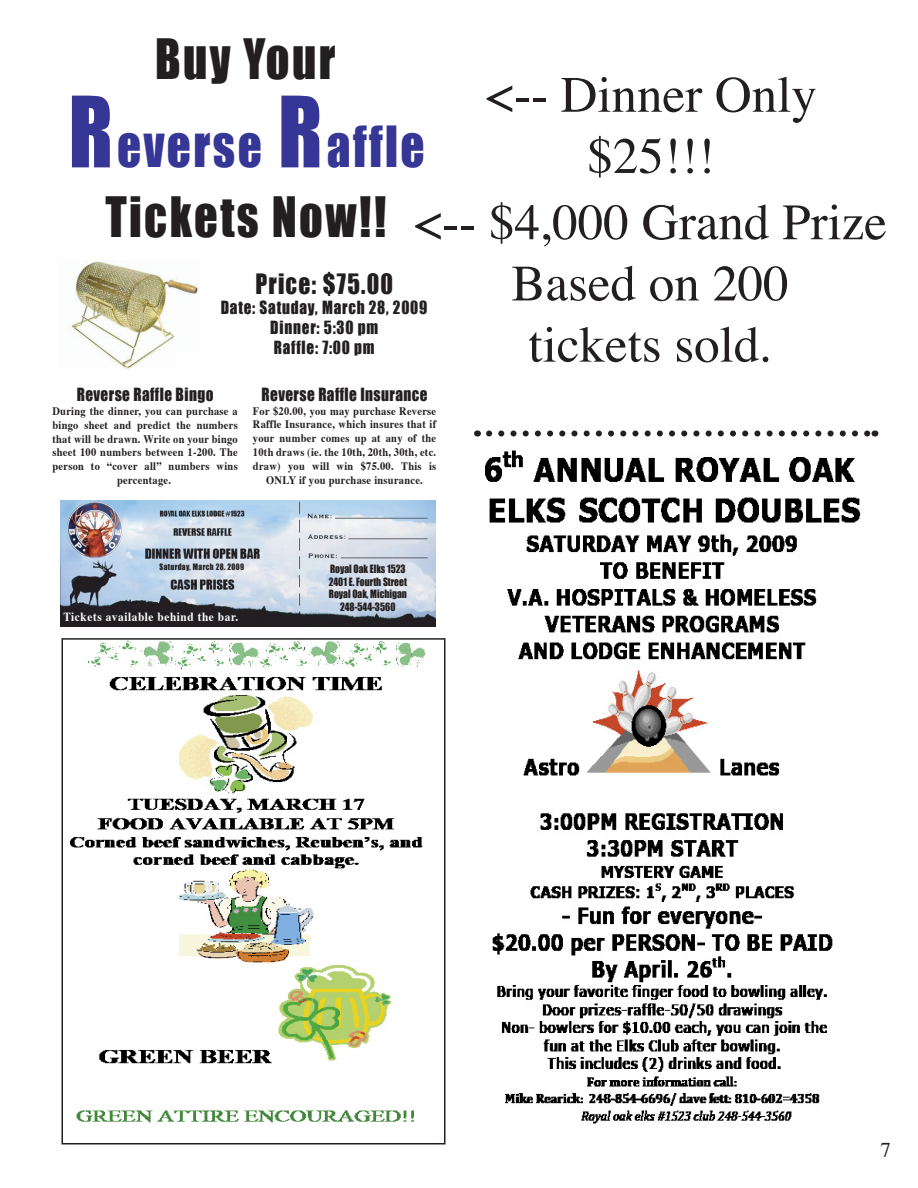
<style>
.page{position:relative;width:918px;height:1188px;background:#fff}
.page>*{position:absolute;margin:0;border:0;box-sizing:border-box;transform-origin:0 0}
.t1{font:52.05px "Impact";letter-spacing:.05em;color:#353695;scale:.91 1}
.t2{font:51.15px "Impact";letter-spacing:.05em;color:#231f20;scale:.91 1}
.t3{font:51px/61.2px "Times";color:#231f20;text-align:center}
.t4{font:25.8px "Impact";letter-spacing:.05em;color:#231f20;scale:.91 1}
.t5{font:21px "Times";color:#231f20}
.t6{font:16.8px/20.1px "Impact";letter-spacing:.05em;color:#231f20;text-align:center;scale:.91 1}
.t7{font:16.8px "Impact";letter-spacing:.025em;color:#231f20;scale:.91 1}
.t8{font:700 12.45px "Times";letter-spacing:.05em;color:#fff;scale:.91 1}
.t9{font:700 11.4px/13.8px "Times";letter-spacing:.025em;color:#231f20;text-align:center;scale:.91 1}
.t10{font:10.5px/12.6px "Impact";color:#231f20;text-align:center;scale:.91 1}
.t11{font:8.1px "Impact";letter-spacing:.05em;color:#231f20;scale:.91 1}
.s1{font-size:90.75px}
</style>
<div class="page">
<img style="left:61px;top:500px;width:375px;height:126px">
<img style="left:71px;top:260px;width:128px;height:110px">
<div style="left:177px;top:353px;width:27px;height:18px;background:#fff"></div>
<img style="left:70px;top:641px;width:356px;height:482px">
<div style="left:62px;top:638px;width:384px;height:506px;border:2px solid #231f20"></div>
<svg style="left:489px;top:430px;width:379px;height:6px"></svg>
<img style="left:485px;top:450px;width:376px;height:674px">
<h2 class="t2" style="left:155px;top:28px;width:199px">Buy Your</h2>
<h3 class="t3" style="left:485px;top:60px;width:333px">&lt;-- Dinner Only $25!!!</h3>
<h3 class="t3" style="left:414px;top:187px;width:475px">&lt;-- $4,000 Grand Prize<br>Based on 200<br>tickets sold.</h3>
<h1 class="t1" style="left:69px;top:115px;width:393px"><span class="s1">R</span>everse <span class="s1">R</span>affle</h1>
<h2 class="t2" style="left:105px;top:185px;width:310px">Tickets Now!!</h2>
<h3 class="t4" style="left:255px;top:268px;width:153px">Price: $75.00</h3>
<h3 class="t6" style="left:221px;top:298px;width:229px">Date: Satuday, March 28, 2009<br>Dinner: 5:30 pm<br>Raffle: 7:00 pm</h3>
<h3 class="t7" style="left:77px;top:384px;width:152px">Reverse Raffle Bingo</h3>
<p class="t9" style="left:52px;top:403px;width:205px">During the dinner, you can purchase a bingo sheet and predict the numbers that will be drawn. Write on your bingo sheet 100 numbers between 1-200. The person to “cover all” numbers wins percentage.</p>
<h3 class="t7" style="left:262px;top:384px;width:184px">Reverse Raffle Insurance</h3>
<p class="t9" style="left:253px;top:403px;width:203px">For $20.00, you may purchase Reverse Raffle Insurance, which insures that if your number comes up at any of the 10th draws (ie. the 10th, 20th, 30th, etc. draw) you will win $75.00. This is ONLY if you purchase insurance.</p>
<p class="t11" style="left:160px;top:562px;width:95px">Saturday, March 28. 2009</p>
<p class="t8" style="left:63px;top:605px;width:194px">Tickets available behind the bar.</p>
<p class="t10" style="left:329px;top:563px;width:87px">Royal Oak Elks 1523<br>2401 E. Fourth Street<br>Royal Oak, Michigan<br>248-544-3560</p>
<h3 class="t5" style="left:880px;top:1130px;width:12px">7</h3>
</div>
